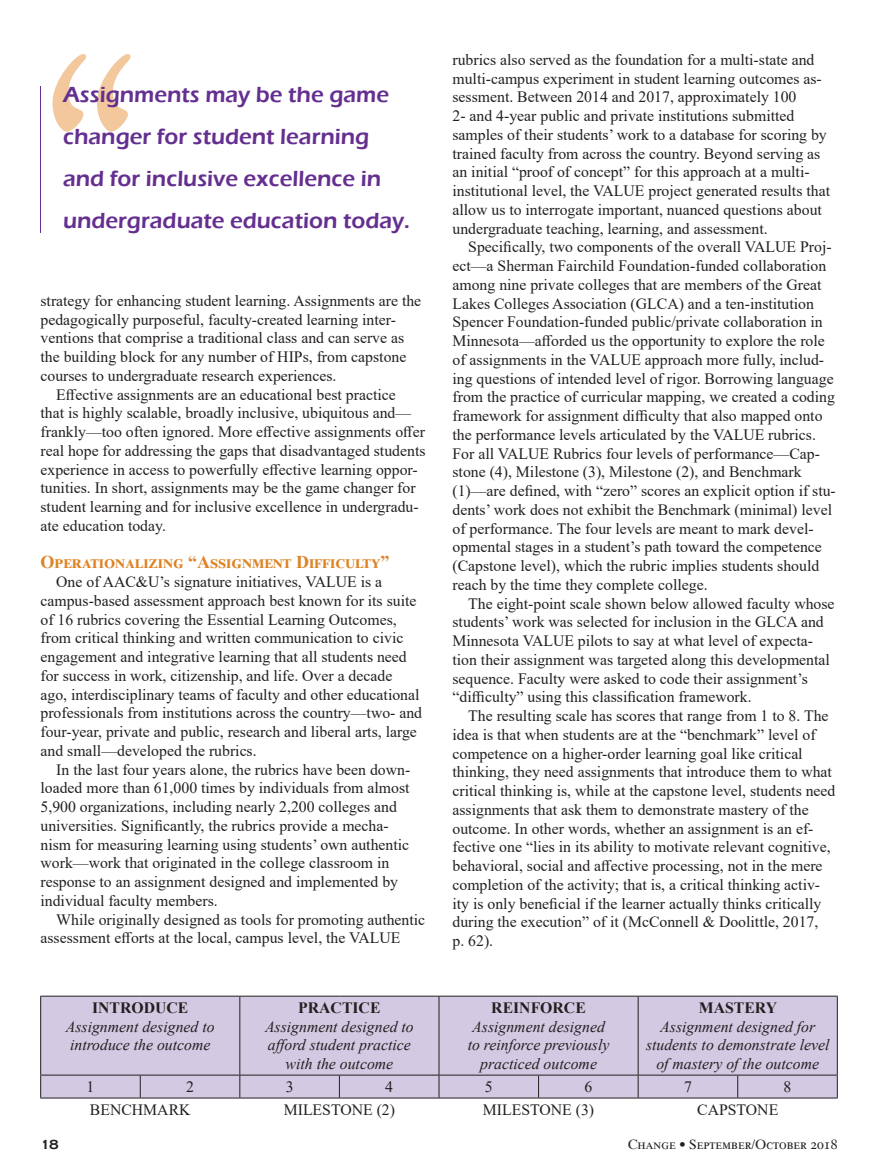
<style>
.page{position:relative;width:878px;height:1175px;background:#fff}
.page>*{position:absolute;margin:0;border:0;box-sizing:border-box;transform-origin:0 0}
.t1{font:600 22.5px/42px "Eras ITC";color:#652f90}
.t2{font:700 18px "Times New Roman";letter-spacing:.005em;color:#de8325}
.t3{font:15.75px/18.8px "Times New Roman";color:#231f20}
.t4{font:italic 15.75px/18.8px "Times New Roman";color:#231f20;text-align:center}
.t5{font:700 15.75px "Times New Roman";color:#231f20}
.t6{font:13.5px "Times Ten Roman SC";color:#231f20}
.t7{font:700 13.5px "Copperplate Gothic";color:#231f20}
</style>
<div class="page">
<div style="left:41px;top:996px;width:795px;height:101px;background:#d3c9e2"></div>
<hr style="left:40px;top:995px;width:100px;height:1px;background:#231f20">
<hr style="left:40px;top:996px;width:1px;height:78px;background:#231f20">
<hr style="left:140px;top:995px;width:100px;height:1px;background:#231f20">
<hr style="left:240px;top:995px;width:99px;height:1px;background:#231f20">
<hr style="left:239px;top:996px;width:1px;height:78px;background:#231f20">
<hr style="left:339px;top:995px;width:100px;height:1px;background:#231f20">
<hr style="left:439px;top:995px;width:99px;height:1px;background:#231f20">
<hr style="left:438px;top:996px;width:1px;height:78px;background:#231f20">
<hr style="left:538px;top:995px;width:100px;height:1px;background:#231f20">
<hr style="left:638px;top:995px;width:99px;height:1px;background:#231f20">
<hr style="left:637px;top:996px;width:1px;height:78px;background:#231f20">
<hr style="left:737px;top:995px;width:100px;height:1px;background:#231f20">
<hr style="left:836px;top:996px;width:1px;height:78px;background:#231f20">
<hr style="left:40px;top:1074px;width:100px;height:1px;background:#231f20">
<svg style="left:40px;top:1075px;width:1px;height:22px"></svg>
<hr style="left:140px;top:1074px;width:100px;height:1px;background:#231f20">
<svg style="left:140px;top:1075px;width:1px;height:22px"></svg>
<hr style="left:240px;top:1074px;width:99px;height:1px;background:#231f20">
<svg style="left:239px;top:1075px;width:1px;height:22px"></svg>
<hr style="left:339px;top:1074px;width:100px;height:1px;background:#231f20">
<svg style="left:339px;top:1075px;width:1px;height:22px"></svg>
<hr style="left:439px;top:1074px;width:99px;height:1px;background:#231f20">
<svg style="left:438px;top:1075px;width:1px;height:22px"></svg>
<hr style="left:538px;top:1074px;width:100px;height:1px;background:#231f20">
<svg style="left:538px;top:1075px;width:1px;height:22px"></svg>
<hr style="left:638px;top:1074px;width:99px;height:1px;background:#231f20">
<svg style="left:637px;top:1075px;width:1px;height:22px"></svg>
<hr style="left:737px;top:1074px;width:100px;height:1px;background:#231f20">
<svg style="left:737px;top:1075px;width:1px;height:22px"></svg>
<svg style="left:836px;top:1075px;width:1px;height:22px"></svg>
<hr style="left:40px;top:1097px;width:100px;height:1px;background:#231f20">
<hr style="left:140px;top:1097px;width:100px;height:1px;background:#231f20">
<hr style="left:240px;top:1097px;width:99px;height:1px;background:#231f20">
<hr style="left:339px;top:1097px;width:100px;height:1px;background:#231f20">
<hr style="left:439px;top:1097px;width:99px;height:1px;background:#231f20">
<hr style="left:538px;top:1097px;width:100px;height:1px;background:#231f20">
<hr style="left:638px;top:1097px;width:99px;height:1px;background:#231f20">
<hr style="left:737px;top:1097px;width:100px;height:1px;background:#231f20">
<svg style="left:52px;top:54px;width:79px;height:78px"></svg>
<hr style="left:40px;top:86px;width:1px;height:147px;background:#652f90">
<h1 class="t1" style="left:63px;top:73px;width:348px">Assignments may be the game changer for student learning and for inclusive excellence in undergraduate education today.</h1>
<p class="t3" style="left:40px;top:291px;width:382px">strategy for enhancing student learning. Assignments are the</p>
<p class="t3" style="left:40px;top:309px;width:357px">pedagogically purposeful, faculty-created learning inter-</p>
<p class="t3" style="left:40px;top:328px;width:365px">ventions that comprise a traditional class and can serve as</p>
<p class="t3" style="left:40px;top:347px;width:367px">the building block for any number of HIPs, from capstone</p>
<p class="t3" style="left:40px;top:365px;width:297px">courses to undergraduate research experiences.</p>
<p class="t3" style="left:56px;top:384px;width:341px">Effective assignments are an educational best practice</p>
<p class="t3" style="left:40px;top:403px;width:372px">that is highly scalable, broadly inclusive, ubiquitous and—</p>
<p class="t3" style="left:40px;top:422px;width:386px">frankly—too often ignored. More effective assignments offer</p>
<p class="t3" style="left:40px;top:440px;width:386px">real hope for addressing the gaps that disadvantaged students</p>
<p class="t3" style="left:40px;top:459px;width:378px">experience in access to powerfully effective learning oppor-</p>
<p class="t3" style="left:40px;top:478px;width:376px">tunities. In short, assignments may be the game changer for</p>
<p class="t3" style="left:40px;top:497px;width:380px">student learning and for inclusive excellence in undergradu-</p>
<p class="t3" style="left:40px;top:515px;width:127px">ate education today.</p>
<p class="t2" style="left:40px;top:549px;width:350px">Operationalizing “Assignment Difficulty”</p>
<p class="t3" style="left:40px;top:572px;width:383px;text-indent:16px">One of AAC&amp;U’s signature initiatives, VALUE is a campus-based assessment approach best known for its suite of 16 rubrics covering the Essential Learning Outcomes, from critical thinking and written communication to civic engagement and integrative learning that all students need for success in work, citizenship, and life. Over a decade ago, interdisciplinary teams of faculty and other educational professionals from institutions across the country—two- and four-year, private and public, research and liberal arts, large and small—developed the rubrics.</p>
<p class="t3" style="left:40px;top:759px;width:371px;text-indent:16px">In the last four years alone, the rubrics have been down&shy;loaded more than 61,000 times by individuals from almost 5,900 organizations, including nearly 2,200 colleges and universities. Significantly, the rubrics provide a mecha&shy;nism for measuring learning using students’ own authentic work—work that originated in the college classroom in response to an assignment designed and implemented by individual faculty members.</p>
<p class="t3" style="left:40px;top:909px;width:386px;text-indent:16px">While originally designed as tools for promoting authentic assessment efforts at the local, campus level, the VALUE</p>
<p class="t5" style="left:92px;top:996px;width:98px">INTRODUCE</p>
<p class="t4" style="left:66px;top:1016px;width:150px;text-align:left">Assignment designed to introduce the outcome</p>
<p class="t5" style="left:298px;top:996px;width:84px">PRACTICE</p>
<p class="t4" style="left:265px;top:1016px;width:150px">Assignment designed to afford student practice with the outcome</p>
<p class="t3" style="left:452px;top:50px;width:379px">rubrics also served as the foundation for a multi-state and multi-campus experiment in student learning outcomes as&shy;sessment. Between 2014 and 2017, approximately 100<br>2- and 4-year public and private institutions submitted samples of their students’ work to a database for scoring by trained faculty from across the country. Beyond serving as an initial “proof of concept” for this approach at a multi&shy;institutional level, the VALUE project generated results that allow us to interrogate important, nuanced questions about undergraduate teaching, learning, and assessment.</p>
<p class="t3" style="left:452px;top:237px;width:385px;text-indent:16px">Specifically, two components of the overall VALUE Proj&shy;ect—a Sherman Fairchild Foundation-funded collaboration among nine private colleges that are members of the Great Lakes Colleges Association (GLCA) and a ten-institution Spencer Foundation-funded public/private collaboration in Minnesota—afforded us the opportunity to explore the role of assignments in the VALUE approach more fully, includ&shy;ing questions of intended level of rigor. Borrowing language from the practice of curricular mapping, we created a coding framework for assignment difficulty that also mapped onto the performance levels articulated by the VALUE rubrics.<br>For all VALUE Rubrics four levels of performance—Cap&shy;stone (4), Milestone (3), Milestone (2), and Benchmark (1)—are defined, with “zero” scores an explicit option if stu&shy;dents’ work does not exhibit the Benchmark (minimal) level of performance. The four levels are meant to mark devel&shy;opmental stages in a student’s path toward the competence (Capstone level), which the rubric implies students should reach by the time they complete college.</p>
<p class="t3" style="left:452px;top:593px;width:383px;text-indent:16px">The eight-point scale shown below allowed faculty whose students’ work was selected for inclusion in the GLCA and Minnesota VALUE pilots to say at what level of expecta&shy;tion their assignment was targeted along this developmental sequence. Faculty were asked to code their assignment’s “difficulty” using this classification framework.</p>
<p class="t3" style="left:452px;top:706px;width:384px;text-indent:16px">The resulting scale has scores that range from 1 to 8. The idea is that when students are at the “benchmark” level of competence on a higher-order learning goal like critical thinking, they need assignments that introduce them to what critical thinking is, while at the capstone level, students need assignments that ask them to demonstrate mastery of the outcome. In other words, whether an assignment is an ef&shy;fective one “lies in its ability to motivate relevant cognitive, behavioral, social and affective processing, not in the mere completion of the activity; that is, a critical thinking activ&shy;ity is only beneficial if the learner actually thinks critically during the execution” of it (McConnell &amp; Doolittle, 2017,<br>p. 62).</p>
<p class="t5" style="left:491px;top:996px;width:96px">REINFORCE</p>
<p class="t4" style="left:467px;top:1016px;width:143px">Assignment designed to reinforce previously practiced outcome</p>
<p class="t5" style="left:699px;top:996px;width:80px">MASTERY</p>
<p class="t4" style="left:646px;top:1016px;width:185px">Assignment designed for students to demonstrate level of mastery of the outcome</p>
<p class="t3" style="left:86px;top:1076px;width:9px">1</p>
<p class="t3" style="left:186px;top:1076px;width:9px">2</p>
<p class="t3" style="left:286px;top:1076px;width:9px">3</p>
<p class="t3" style="left:385px;top:1076px;width:9px">4</p>
<p class="t3" style="left:485px;top:1076px;width:9px">5</p>
<p class="t3" style="left:584px;top:1076px;width:9px">6</p>
<p class="t3" style="left:684px;top:1076px;width:9px">7</p>
<p class="t3" style="left:783px;top:1076px;width:9px">8</p>
<p class="t3" style="left:90px;top:1099px;width:102px">BENCHMARK</p>
<p class="t3" style="left:284px;top:1099px;width:113px">MILESTONE (2)</p>
<p class="t3" style="left:483px;top:1099px;width:113px">MILESTONE (3)</p>
<p class="t3" style="left:697px;top:1099px;width:83px">CAPSTONE</p>
<p class="t7" style="left:40px;top:1136px;width:20px">18</p>
<p class="t6" style="left:627px;top:1136px;width:211px">Change • September/October 2018</p>
</div>
